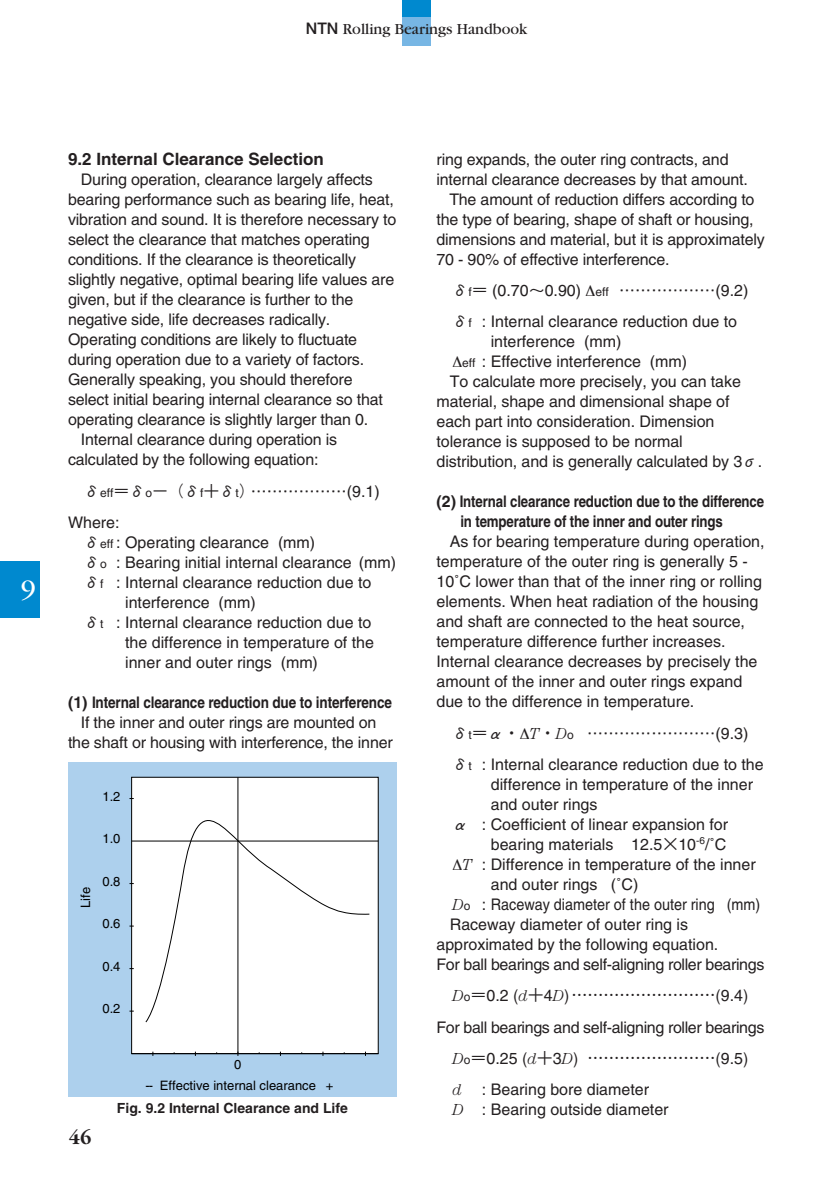
<style>
.page{position:relative;width:838px;height:1190px;background:#fff}
.page>*{position:absolute;margin:0;border:0;box-sizing:border-box;transform-origin:0 0}
.t1{font:28px "Garamond";color:#fff}
.t2{font:700 20px "Garamond";color:#231f20}
.t3{font:700 17px "Helvetica";color:#231f20}
.t4{font:16px/20px "Helvetica";letter-spacing:-.005em;color:#231f20}
.t5{font:700 16px/20px "Helvetica";letter-spacing:-.01em;color:#231f20}
.t6{font:16px "Helvetica";letter-spacing:-.025em;color:#231f20}
.t7{font:500 16px "Gothic BBB";color:#231f20}
.t8{font:16px "Garamond";color:#231f20}
.t9{font:16px "Osaka";color:#231f20}
.t10{font:700 14px "Helvetica";color:#231f20}
.t11{font:13px "Helvetica";color:#000}
.s1{font-family:"Helvetica Neue";font-weight:500}
.s2{font-family:"Helvetica";font-weight:400;font-size:12px}
.s3{font-family:"Osaka";font-weight:400}
.s4{font-family:"Helvetica";font-weight:400}
.s5{font-family:"Gothic BBB";font-weight:500}
.s6{font-size:12px}
.s7{font-family:"Osaka"}
.s8{font-family:"Helvetica";font-size:12px}
.s9{font-family:"Century";font-weight:300;font-style:italic}
.s10{font-family:"Helvetica"}
</style>
<div class="page">
<div style="left:403px;top:0;width:28px;height:17px;background:#0089cf"></div>
<div style="left:403px;top:17px;width:28px;height:28px;background:#77b6e4"></div>
<div style="left:0;top:561px;width:40px;height:57px;background:#0089cf"></div>
<div style="left:68px;top:763px;width:329px;height:334px;background:#add0ed"></div>
<div style="left:131px;top:777px;width:248px;height:277px;background:#fff"></div>
<hr style="left:132px;top:1053px;width:246px;height:1px;background:#000">
<hr style="left:132px;top:841px;width:246px;height:1px;background:#000">
<svg style="left:129px;top:776px;width:241px;height:278px"></svg>
<p class="t8" style="left:306px;top:23px;width:223px"><span class="s1">NTN</span> Rolling Bearings Handbook</p>
<h1 class="t1" style="left:21px;top:579px;width:16px">9</h1>
<p class="t3" style="left:68px;top:153px;width:258px">9.2 Internal Clearance Selection</p>
<p class="t4" style="left:81px;top:171px;width:294px">During operation, clearance largely affects</p>
<p class="t4" style="left:68px;top:191px;width:327px">bearing performance such as bearing life, heat,</p>
<p class="t4" style="left:68px;top:211px;width:330px">vibration and sound. It is therefore necessary to</p>
<p class="t4" style="left:68px;top:231px;width:303px">select the clearance that matches operating</p>
<p class="t4" style="left:68px;top:251px;width:290px">conditions. If the clearance is theoretically</p>
<p class="t4" style="left:68px;top:271px;width:328px">slightly negative, optimal bearing life values are</p>
<p class="t4" style="left:68px;top:291px;width:287px">given, but if the clearance is further to the</p>
<p class="t4" style="left:68px;top:311px;width:264px">negative side, life decreases radically.</p>
<p class="t4" style="left:68px;top:331px;width:291px">Operating conditions are likely to fluctuate</p>
<p class="t4" style="left:68px;top:351px;width:298px">during operation due to a variety of factors.</p>
<p class="t4" style="left:68px;top:371px;width:286px">Generally speaking, you should therefore</p>
<p class="t4" style="left:68px;top:391px;width:316px">select initial bearing internal clearance so that</p>
<p class="t4" style="left:68px;top:411px;width:302px">operating clearance is slightly larger than 0.</p>
<p class="t4" style="left:81px;top:431px;width:258px">Internal clearance during operation is</p>
<p class="t4" style="left:68px;top:451px;width:252px">calculated by the following equation:</p>
<p class="t7" style="left:84px;top:485px;width:297px">δ<span class="s2">eff</span>＝δ<span class="s2">o</span>－（δ<span class="s2">f</span>＋δ<span class="s2">t</span>）<span class="s3">⋯⋯⋯⋯⋯⋯</span><span class="s4">(9.1)</span></p>
<p class="t4" style="left:68px;top:514px;width:53px">Where:</p>
<p class="t4" style="left:84px;top:534px;width:233px"><span class="s5">δ</span><span class="s6">eff</span> : Operating clearance (mm)</p>
<p class="t4" style="left:84px;top:554px;width:314px"><span class="s5">δ</span><span class="s6">o</span> : Bearing initial internal clearance (mm)</p>
<p class="t4" style="left:84px;top:574px;width:289px"><span class="s5">δ</span><span class="s6">f</span> : Internal clearance reduction due to</p>
<p class="t4" style="left:125px;top:594px;width:132px">interference (mm)</p>
<p class="t4" style="left:84px;top:614px;width:289px"><span class="s5">δ</span><span class="s6">t</span> : Internal clearance reduction due to</p>
<p class="t4" style="left:125px;top:634px;width:250px">the difference in temperature of the</p>
<p class="t4" style="left:125px;top:654px;width:194px">inner and outer rings (mm)</p>
<p class="t5" style="left:68px;top:694px;width:325px">(1) Internal clearance reduction due to interference</p>
<p class="t4" style="left:68px;top:714px;width:326px;text-align:center">If the inner and outer rings are mounted on<br>the shaft or housing with interference, the inner</p>
<p class="t11" style="left:81px;top:908px;width:22px;rotate:-90deg">Life</p>
<p class="t11" style="left:102px;top:792px;width:20px">1.2</p>
<p class="t11" style="left:102px;top:834px;width:20px">1.0</p>
<p class="t11" style="left:102px;top:877px;width:20px">0.8</p>
<p class="t11" style="left:102px;top:919px;width:20px">0.6</p>
<p class="t11" style="left:102px;top:962px;width:20px">0.4</p>
<p class="t11" style="left:102px;top:1004px;width:20px">0.2</p>
<p class="t2" style="left:69px;top:1129px;width:24px">46</p>
<p class="t11" style="left:234px;top:1059px;width:9px">0</p>
<p class="t11" style="left:160px;top:1080px;width:158px">Effective internal clearance</p>
<p class="t11" style="left:145px;top:1080px;width:9px">--</p>
<p class="t11" style="left:326px;top:1080px;width:9px">+</p>
<p class="t10" style="left:117px;top:1103px;width:233px">Fig. 9.2 Internal Clearance and Life</p>
<p class="t4" style="left:437px;top:150px;width:294px">ring expands, the outer ring contracts, and</p>
<p class="t4" style="left:437px;top:170px;width:313px">internal clearance decreases by that amount.</p>
<p class="t4" style="left:449px;top:190px;width:307px">The amount of reduction differs according to</p>
<p class="t4" style="left:437px;top:210px;width:319px">the type of bearing, shape of shaft or housing,</p>
<p class="t4" style="left:437px;top:230px;width:330px">dimensions and material, but it is approximately</p>
<p class="t4" style="left:437px;top:250px;width:235px">70 - 90% of effective interference.</p>
<p class="t4" style="left:453px;top:276px;width:297px;line-height:31.4px"><span class="s5">δ</span><span class="s6">f</span><span class="s5">＝</span> (0.70<span class="s5">～</span>0.90) ∆<span class="s6">eff</span> <span class="s7">⋯⋯⋯⋯⋯⋯</span>(9.2) <span class="s5">δ</span><span class="s6">f</span> : Internal clearance reduction due to</p>
<p class="t4" style="left:491px;top:333px;width:132px">interference (mm)</p>
<p class="t4" style="left:453px;top:353px;width:236px">∆<span class="s6">eff</span> : Effective interference (mm)</p>
<p class="t4" style="left:450px;top:373px;width:293px">To calculate more precisely, you can take</p>
<p class="t4" style="left:437px;top:393px;width:294px">material, shape and dimensional shape of</p>
<p class="t4" style="left:437px;top:413px;width:279px">each part into consideration. Dimension</p>
<p class="t4" style="left:437px;top:433px;width:248px">tolerance is supposed to be normal</p>
<p class="t4" style="left:437px;top:453px;width:327px">distribution, and is generally calculated by 3<span class="s5">σ</span>.</p>
<p class="t5" style="left:460px;top:493px;width:305px;text-indent:-24px">(2) Internal clearance reduction due to the difference in temperature of the inner and outer rings</p>
<p class="t4" style="left:437px;top:533px;width:330px;text-indent:13px">As for bearing temperature during operation, temperature of the outer ring is generally 5 - 10˚C lower than that of the inner ring or rolling elements. When heat radiation of the housing and shaft are connected to the heat source, temperature difference further increases.<br>Internal clearance decreases by precisely the amount of the inner and outer rings expand due to the difference in temperature.</p>
<p class="t9" style="left:453px;top:723px;width:297px"><span class="s5">δ</span><span class="s8">t</span><span class="s5">＝α・</span>∆<span class="s9">T</span><span class="s5">・</span><span class="s9">D</span><span class="s8">o</span> ⋯⋯⋯⋯⋯⋯⋯⋯<span class="s10">(9.3)</span></p>
<p class="t4" style="left:453px;top:756px;width:313px"><span class="s5">δ</span><span class="s6">t</span> : Internal clearance reduction due to the</p>
<p class="t4" style="left:491px;top:776px;width:264px">difference in temperature of the inner</p>
<p class="t4" style="left:491px;top:796px;width:108px">and outer rings</p>
<p class="t4" style="left:453px;top:816px;width:277px"><span class="s5">α</span> : Coefficient of linear expansion for</p>
<p class="t4" style="left:491px;top:836px;width:237px">bearing materials 12.5<span class="s5">×</span>10<sup>-6</sup>/˚C</p>
<p class="t4" style="left:453px;top:856px;width:305px">∆<span class="s9">T</span> : Difference in temperature of the inner</p>
<p class="t4" style="left:491px;top:876px;width:149px">and outer rings (˚C)</p>
<p class="t4" style="left:453px;top:896px;width:309px"><span class="s9">D</span><span class="s6">o</span> : Raceway diameter of the outer ring (mm)</p>
<p class="t4" style="left:450px;top:916px;width:240px">Raceway diameter of outer ring is</p>
<p class="t4" style="left:437px;top:936px;width:283px">approximated by the following equation.</p>
<p class="t6" style="left:437px;top:958px;width:329px">For ball bearings and self-aligning roller bearings</p>
<p class="t7" style="left:453px;top:989px;width:297px"><span class="s9">D</span><span class="s2">o</span>＝<span class="s4">0.2</span> (<span class="s9">d</span>＋<span class="s4">4</span><span class="s9">D</span>)………………………(<span class="s4">9.4</span>)</p>
<p class="t6" style="left:437px;top:1021px;width:329px">For ball bearings and self-aligning roller bearings</p>
<p class="t7" style="left:453px;top:1052px;width:297px"><span class="s9">D</span><span class="s2">o</span>＝<span class="s4">0.25</span> (<span class="s9">d</span>＋<span class="s4">3</span><span class="s9">D</span>) ……………………(<span class="s4">9.5</span>)</p>
<p class="t4" style="left:453px;top:1081px;width:218px"><span class="s9">d</span> : Bearing bore diameter<br><span class="s9">D</span> : Bearing outside diameter</p>
</div>
